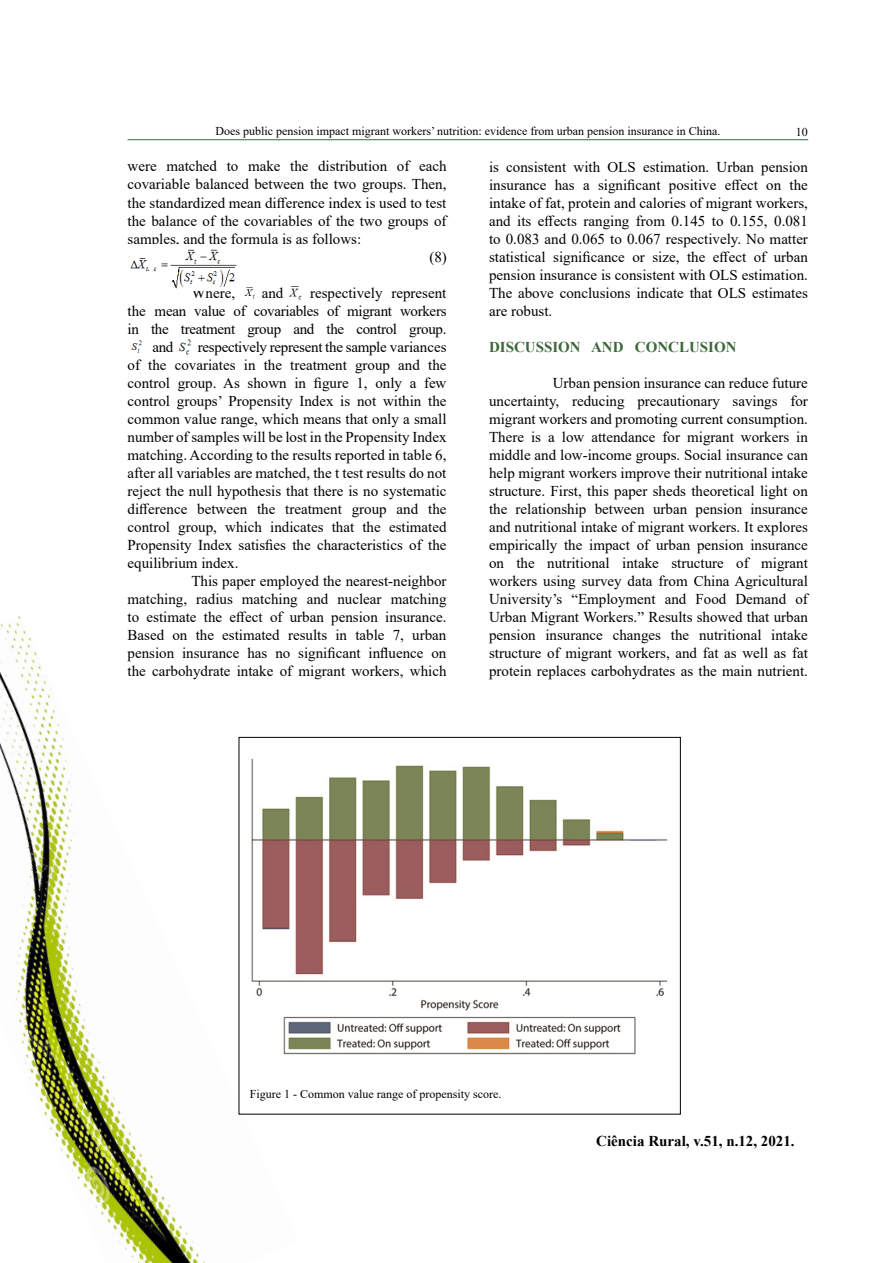
<style>
.page{position:relative;width:893px;height:1263px;background:#fff}
.page>*{position:absolute;margin:0;border:0;box-sizing:border-box;transform-origin:0 0}
.t1{font:15px/18px "Times New Roman";color:#000;text-align:justify}
.t2{font:15px "Times New Roman";letter-spacing:-.02em;color:#000}
.t3{font:700 15px "Times New Roman";color:#000}
.t4{font:700 15px "Times New Roman";color:#3c683a}
.t5{font:12px "Times New Roman";color:#000}
</style>
<div class="page">
<hr style="left:128px;top:139px;width:680px;height:1px;background:#3c683a">
<img style="left:0;top:616px;width:299px;height:647px">
<img style="left:130px;top:249px;width:107px;height:40px">
<img style="left:244px;top:287px;width:11px;height:12px">
<img style="left:288px;top:286px;width:14px;height:14px">
<img style="left:131px;top:340px;width:11px;height:13px">
<img style="left:178px;top:339px;width:13px;height:16px">
<img style="left:247px;top:749px;width:421px;height:307px">
<p class="t5" style="left:215px;top:123px;width:507px">Does public pension impact migrant workers’ nutrition: evidence from urban pension insurance in China.</p>
<p class="t5" style="left:796px;top:123px;width:13px">10</p>
<p class="t1" style="left:128px;top:157px;width:320px">were matched to make the distribution of each</p>
<p class="t1" style="left:128px;top:175px;width:320px">covariable balanced between the two groups. Then,</p>
<p class="t1" style="left:128px;top:193px;width:320px">the standardized mean difference index is used to test</p>
<p class="t1" style="left:128px;top:211px;width:320px">the balance of the covariables of the two groups of</p>
<p class="t1" style="left:128px;top:229px;width:235px">samples, and the formula is as follows:</p>
<p class="t1" style="left:429px;top:247px;width:19px">(8)</p>
<p class="t1" style="left:191px;top:283px;width:45px">Where,</p>
<p class="t1" style="left:262px;top:283px;width:23px">and</p>
<p class="t1" style="left:310px;top:283px;width:138px">respectively represent</p>
<p class="t2" style="left:128px;top:300px;width:320px">the mean value of covariables of migrant workers</p>
<p class="t2" style="left:128px;top:318px;width:320px">in the treatment group and the control group.</p>
<p class="t1" style="left:152px;top:337px;width:23px">and</p>
<p class="t2" style="left:198px;top:336px;width:250px">respectively represent the sample variances</p>
<p class="t1" style="left:128px;top:355px;width:320px">of the covariates in the treatment group and the</p>
<p class="t1" style="left:128px;top:373px;width:320px">control group. As shown in figure 1, only a few</p>
<p class="t1" style="left:128px;top:391px;width:320px">control groups’ Propensity Index is not within the</p>
<p class="t1" style="left:128px;top:409px;width:320px">common value range, which means that only a small</p>
<p class="t1" style="left:128px;top:427px;width:320px">number of samples will be lost in the Propensity Index</p>
<p class="t1" style="left:128px;top:445px;width:320px">matching. According to the results reported in table 6,</p>
<p class="t1" style="left:128px;top:463px;width:320px">after all variables are matched, the t test results do not</p>
<p class="t1" style="left:128px;top:481px;width:320px">reject the null hypothesis that there is no systematic</p>
<p class="t1" style="left:128px;top:499px;width:320px">difference between the treatment group and the</p>
<p class="t1" style="left:128px;top:517px;width:320px">control group, which indicates that the estimated</p>
<p class="t1" style="left:128px;top:535px;width:320px">Propensity Index satisfies the characteristics of the</p>
<p class="t1" style="left:128px;top:553px;width:112px">equilibrium index.</p>
<p class="t1" style="left:191px;top:571px;width:257px">This paper employed the nearest-neighbor</p>
<p class="t1" style="left:128px;top:589px;width:320px">matching, radius matching and nuclear matching</p>
<p class="t1" style="left:128px;top:607px;width:320px">to estimate the effect of urban pension insurance.</p>
<p class="t1" style="left:128px;top:625px;width:320px">Based on the estimated results in table 7, urban</p>
<p class="t1" style="left:128px;top:643px;width:320px">pension insurance has no significant influence on</p>
<p class="t1" style="left:128px;top:661px;width:320px">the carbohydrate intake of migrant workers, which</p>
<p class="t1" style="left:489px;top:157px;width:320px">is consistent with OLS estimation. Urban pension insurance has a significant positive effect on the intake of fat, protein and calories of migrant workers, and its effects ranging from 0.145 to 0.155, 0.081 to 0.083 and 0.065 to 0.067 respectively. No matter statistical significance or size, the effect of urban pension insurance is consistent with OLS estimation.<br>The above conclusions indicate that OLS estimates are robust.</p>
<p class="t4" style="left:489px;top:336px;width:249px">DISCUSSION AND CONCLUSION</p>
<p class="t1" style="left:489px;top:373px;width:320px;text-indent:64px">Urban pension insurance can reduce future uncertainty, reducing precautionary savings for migrant workers and promoting current consumption.<br>There is a low attendance for migrant workers in middle and low-income groups. Social insurance can help migrant workers improve their nutritional intake structure. First, this paper sheds theoretical light on the relationship between urban pension insurance and nutritional intake of migrant workers. It explores empirically the impact of urban pension insurance on the nutritional intake structure of migrant workers using survey data from China Agricultural University’s “Employment and Food Demand of Urban Migrant Workers.” Results showed that urban pension insurance changes the nutritional intake structure of migrant workers, and fat as well as fat protein replaces carbohydrates as the main nutrient.</p>
<p class="t5" style="left:250px;top:1085px;width:253px">Figure 1 - Common value range of propensity score.</p>
<p class="t3" style="left:596px;top:1130px;width:200px">Ciência Rural, v.51, n.12, 2021.</p>
</div>
